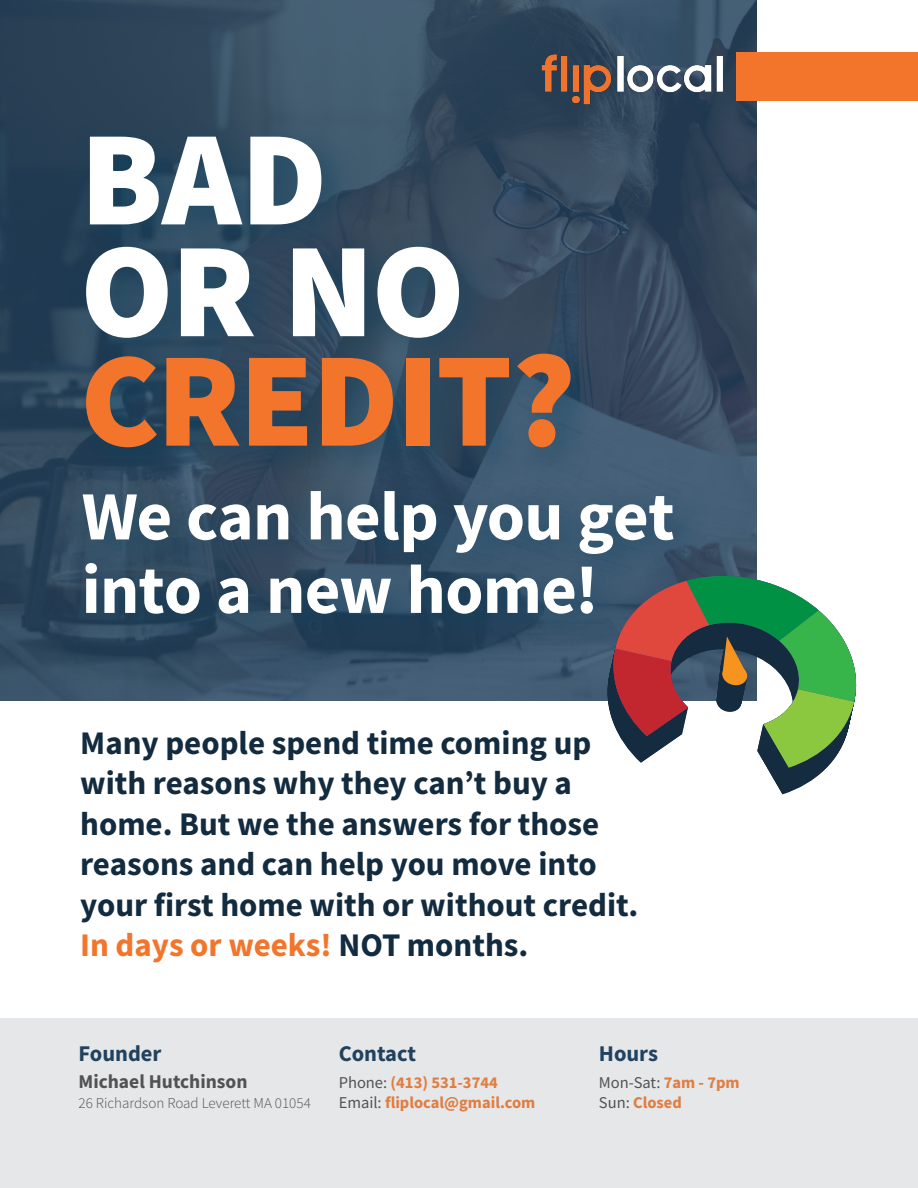
<style>
.page{position:relative;width:918px;height:1188px;background:#fff}
.page>*{position:absolute;margin:0;border:0;box-sizing:border-box;transform-origin:0 0}
.t1{font:900 135px/111.8px "Source Sans Pro";letter-spacing:-.01em;color:#fff}
.t2{font:900 135px "Source Sans Pro";letter-spacing:-.02em;color:#f2752b}
.t3{font:700 69px/73.5px "Source Sans Pro";letter-spacing:-.01em;color:#fff}
.t4{font:700 33px/40.5px "Source Sans Pro";color:#132b3f}
.t5{font:700 22.5px "Source Sans Pro";color:#21425f}
.t6{font:700 19.5px "Source Sans Pro";color:#525252}
.t7{font:700 16.5px/20.2px "Source Sans Pro";color:#e07d41}
.t8{font:300 15px "Source Sans Pro";color:#525252}
.s1{color:#f2752b}
.s2{font-weight:400;color:#525252}
</style>
<div class="page">
<div style="left:0;top:1018px;width:918px;height:170px;background:#e6e7e8"></div>
<img style="left:0;top:0;width:757px;height:700px">
<div style="left:737px;top:52px;width:181px;height:49px;background:#f2752b"></div>
<div style="left:67px;top:115px;width:543px;height:371px;background:#0e4361;opacity:.6"></div>
<div style="left:65px;top:471px;width:646px;height:181px;background:#0e4361;opacity:.6"></div>
<img style="left:542px;top:54px;width:181px;height:50px">
<svg style="left:608px;top:574px;width:249px;height:220px"></svg>
<h1 class="t1" style="left:80px;top:121px;width:386px">BAD<br>OR NO</h1>
<h1 class="t2" style="left:80px;top:307px;width:497px">CREDIT?</h1>
<h2 class="t3" style="left:82px;top:479px;width:594px">We can help you get into a new home!</h2>
<p class="t4" style="left:80px;top:722px;width:560px">Many people spend time coming up with reasons why they can’t buy a home. But we the answers for those reasons and can help you move into your first home with or without credit.<br><span class="s1">In days or weeks!</span> NOT months.</p>
<p class="t5" style="left:79px;top:1038px;width:85px">Founder</p>
<p class="t6" style="left:79px;top:1068px;width:171px">Michael Hutchinson</p>
<p class="t8" style="left:79px;top:1094px;width:234px">26 Richardson Road Leverett MA 01054</p>
<p class="t5" style="left:339px;top:1038px;width:79px">Contact</p>
<p class="t7" style="left:339px;top:1072px;width:198px"><span class="s2">Phone:</span> (413) 531-3744<br><span class="s2">Email:</span> fliplocal@gmail.com</p>
<p class="t5" style="left:599px;top:1038px;width:61px">Hours</p>
<p class="t7" style="left:599px;top:1072px;width:142px"><span class="s2">Mon-Sat:</span> 7am - 7pm<br><span class="s2">Sun:</span> Closed</p>
</div>
